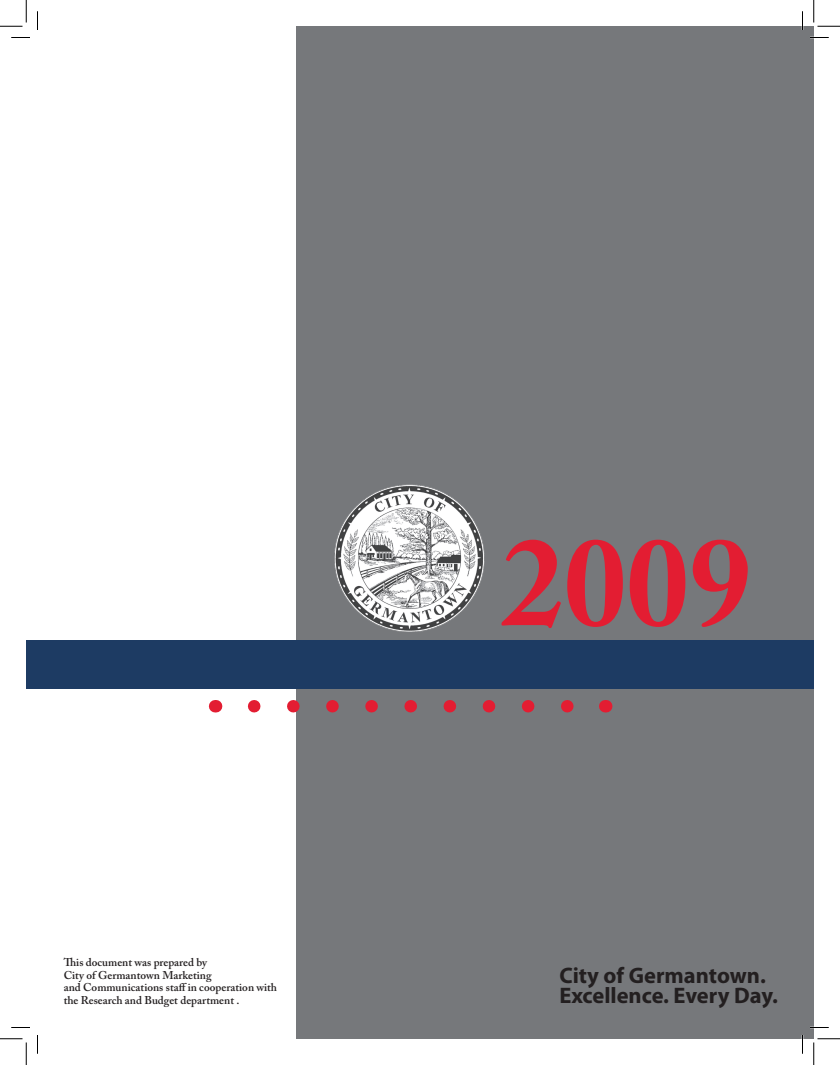
<style>
.page{position:relative;width:840px;height:1065px;background:#fff}
.page>*{position:absolute;margin:0;border:0;box-sizing:border-box;transform-origin:0 0}
.t1{font:700 125px "Adobe Caslon Pro";color:#e31d32}
.t2{font:700 22.5px/20px "Myriad Pro";color:#231f20}
.t3{font:600 11.25px/12.5px "Adobe Caslon Pro";color:#231f20}
</style>
<div class="page">
<div style="left:296px;top:26px;width:518px;height:1013px;background:#76787b"></div>
<img style="left:334px;top:484px;width:151px;height:147px">
<div style="left:26px;top:640px;width:788px;height:49px;background:#1d3b63"></div>
<svg style="left:254px;top:700px;width:320px;height:12px"></svg>
<svg style="left:215px;top:700px;width:1px;height:12px"></svg>
<svg style="left:605px;top:700px;width:1px;height:12px"></svg>
<svg style="left:11px;top:37px;width:19px;height:1px"></svg>
<svg style="left:810px;top:37px;width:19px;height:1px"></svg>
<svg style="left:11px;top:1027px;width:19px;height:1px"></svg>
<svg style="left:810px;top:1027px;width:19px;height:1px"></svg>
<svg style="left:37px;top:11px;width:1px;height:19px"></svg>
<svg style="left:37px;top:1035px;width:1px;height:19px"></svg>
<svg style="left:802px;top:11px;width:1px;height:19px"></svg>
<svg style="left:802px;top:1035px;width:1px;height:19px"></svg>
<svg style="left:0;top:0;width:27px;height:27px"></svg>
<svg style="left:0;top:1039px;width:27px;height:26px"></svg>
<svg style="left:814px;top:0;width:26px;height:27px"></svg>
<svg style="left:814px;top:1039px;width:26px;height:26px"></svg>
<p class="t3" style="left:64px;top:956px;width:215px">This document was prepared by<br>City of Germantown Marketing<br>and Communications staff in cooperation with the Research and Budget department .</p>
<h1 class="t1" style="left:501px;top:509px;width:251px">2009</h1>
<h2 class="t2" style="left:559px;top:965px;width:220px">City of Germantown.<br>Excellence. Every Day.</h2>
</div>
